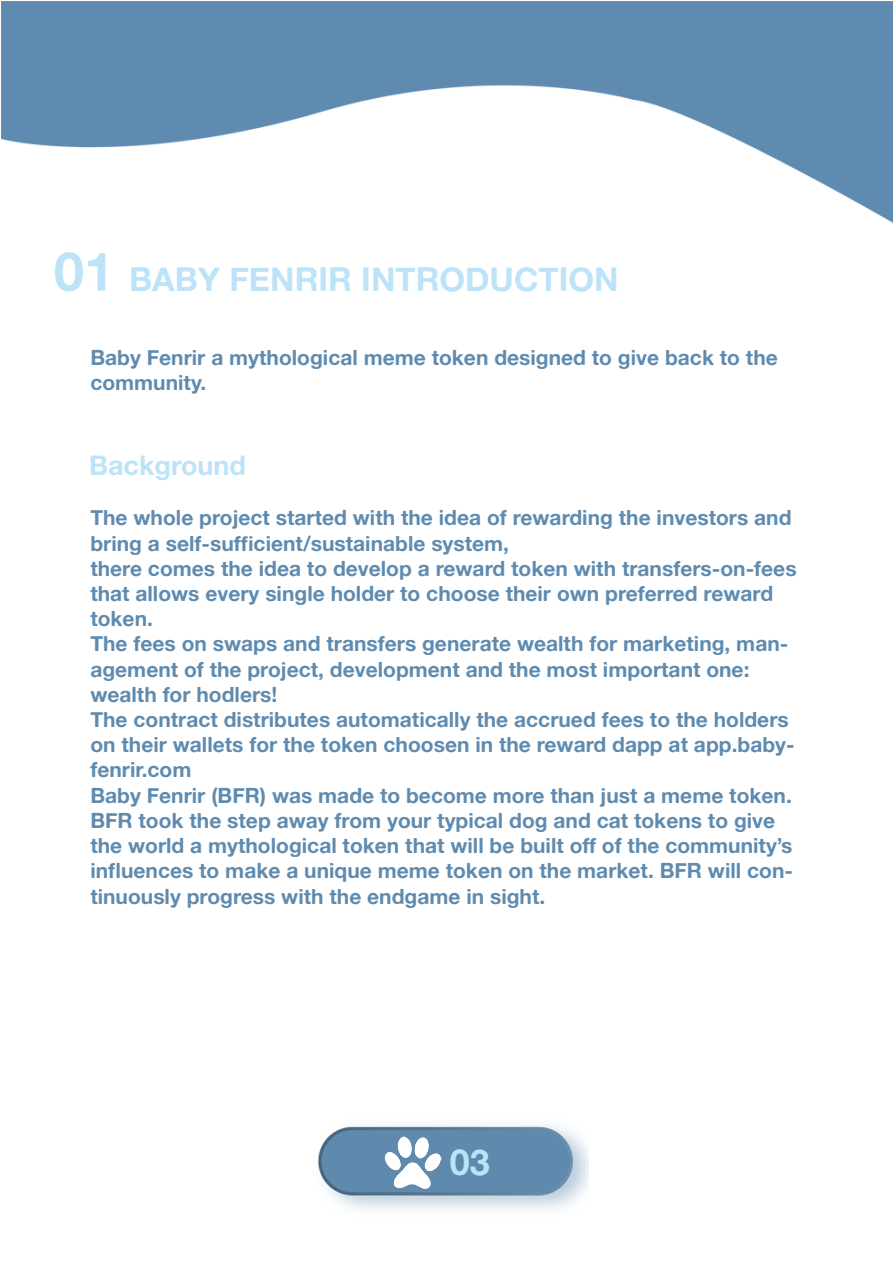
<style>
.page{position:relative;width:893px;height:1263px;background:#fff}
.page>*{position:absolute;margin:0;border:0;box-sizing:border-box;transform-origin:0 0}
.t1{font:36px "Alte Haas Grotesk Bold";color:#bce3f8}
.t2{font:33px "Alte Haas Grotesk Bold";color:#bce3f8}
.t3{font:27px "Alte Haas Grotesk Bold";color:#bce3f8}
.t4{font:21px/25.2px "Alte Haas Grotesk Bold";color:#5e8baf}
.s1{font-size:54px}
</style>
<div class="page">
<img style="left:1px;top:1px;width:892px;height:222px">
<img style="left:318px;top:1125px;width:271px;height:85px">
<img style="left:385px;top:1136px;width:56px;height:53px">
<h2 class="t2" style="left:54px;top:259px;width:566px"><span class="s1">01</span> BABY FENRIR INTRODUCTION</h2>
<p class="t4" style="left:90px;top:344px;width:689px">Baby Fenrir a mythological meme token designed to give back to the community.</p>
<p class="t3" style="left:89px;top:449px;width:159px">Background</p>
<p class="t4" style="left:90px;top:505px;width:708px">The whole project started with the idea of rewarding the investors and bring a self-sufficient/sustainable system,<br>there comes the idea to develop a reward token with transfers-on-fees that allows every single holder to choose their own preferred reward token.<br>The fees on swaps and transfers generate wealth for marketing, man&shy;agement of the project, development and the most important one: wealth for hodlers!<br>The contract distributes automatically the accrued fees to the holders on their wallets for the token choosen in the reward dapp at app.baby&shy;fenrir.com<br>Baby Fenrir (BFR) was made to become more than just a meme token.<br>BFR took the step away from your typical dog and cat tokens to give the world a mythological token that will be built off of the community’s influences to make a unique meme token on the market. BFR will con&shy;tinuously progress with the endgame in sight.</p>
<h1 class="t1" style="left:450px;top:1140px;width:42px">03</h1>
</div>
